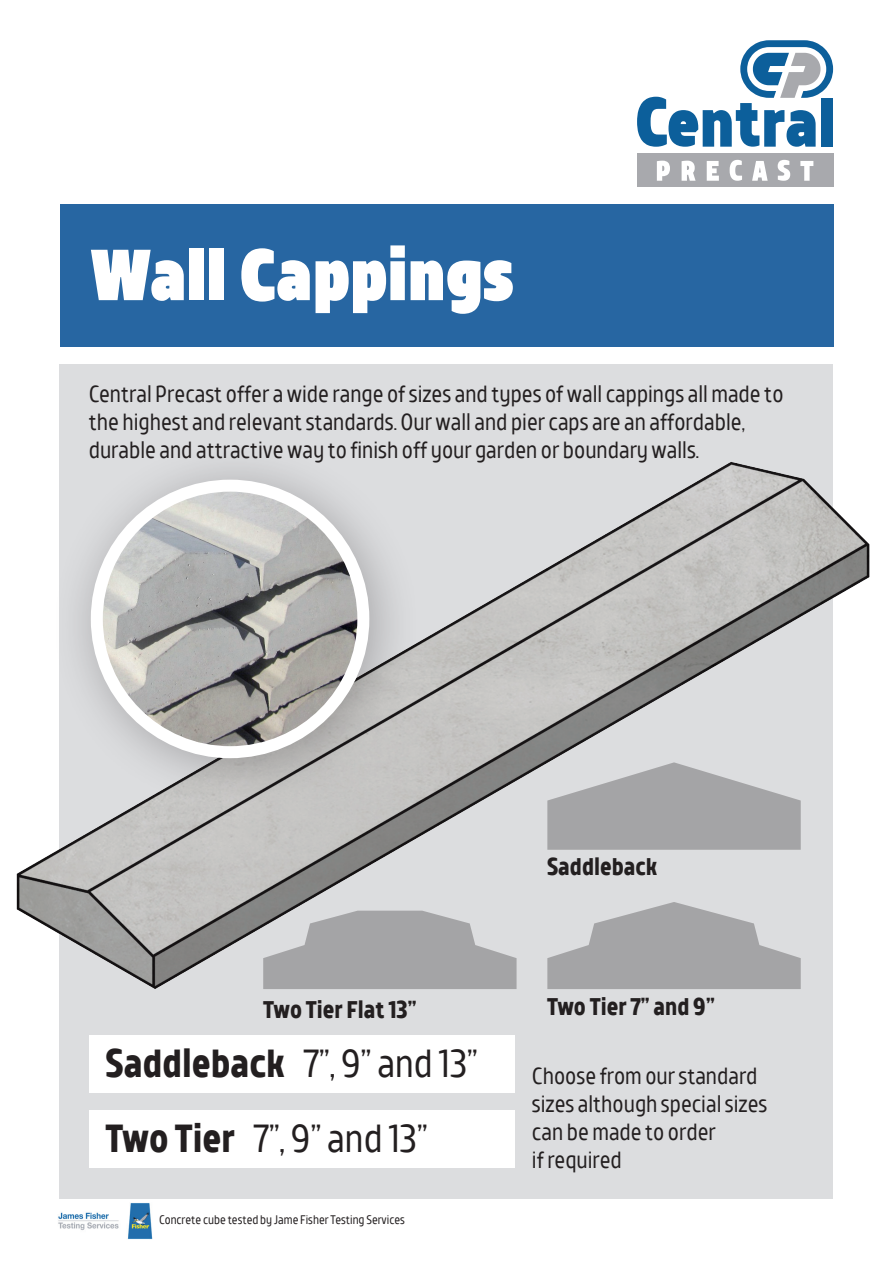
<style>
.page{position:relative;width:893px;height:1263px;background:#fff}
.page>*{position:absolute;margin:0;border:0;box-sizing:border-box;transform-origin:0 0}
.t1{font:900 72px "TT Teds";color:#fff}
.t2{font:39px/74.8px "TT Teds";color:#231f20}
.t3{font:700 24px "TT Teds";color:#231f20}
.t4{font:23.25px/27.9px "TT Teds";color:#231f20}
.t5{font:12.45px "TT Teds";color:#231f20}
.s1{font-weight:700}
</style>
<div class="page">
<div style="left:60px;top:364px;width:773px;height:834px;background:#dcdddf"></div>
<div style="left:60px;top:204px;width:773px;height:142px;background:#2766a2"></div>
<svg style="left:637px;top:40px;width:196px;height:107px"></svg>
<div style="left:822px;top:98px;width:11px;height:49px;background:#0c5f9b"></div>
<div style="left:637px;top:154px;width:196px;height:33px;background:#a8a9ad"></div>
<svg style="left:657px;top:161px;width:13px;height:20px"></svg>
<svg style="left:682px;top:161px;width:14px;height:20px"></svg>
<svg style="left:707px;top:161px;width:12px;height:20px"></svg>
<svg style="left:730px;top:160px;width:12px;height:21px"></svg>
<svg style="left:752px;top:161px;width:16px;height:20px"></svg>
<svg style="left:778px;top:160px;width:12px;height:21px"></svg>
<svg style="left:800px;top:161px;width:13px;height:20px"></svg>
<img style="left:16px;top:462px;width:854px;height:536px">
<svg style="left:547px;top:902px;width:254px;height:87px"></svg>
<svg style="left:547px;top:762px;width:254px;height:88px"></svg>
<svg style="left:263px;top:911px;width:254px;height:78px"></svg>
<div style="left:47px;top:435px;width:371px;height:372px;background:#231f20;opacity:.3"></div>
<img style="left:97px;top:486px;width:266px;height:266px;border-radius:133px">
<div style="left:91px;top:480px;width:278px;height:278px;border:12px solid #fff;border-radius:50%"></div>
<div style="left:89px;top:1035px;width:425px;height:58px;background:#fff"></div>
<div style="left:89px;top:1110px;width:425px;height:58px;background:#fff"></div>
<img style="left:58px;top:1203px;width:95px;height:36px">
<h1 class="t1" style="left:91px;top:227px;width:424px">Wall Cappings</h1>
<p class="t4" style="left:89px;top:381px;width:696px">Central Precast offer a wide range of sizes and types of wall cappings all made to the highest and relevant standards. Our wall and pier caps are an affordable, durable and attractive way to finish off your garden or boundary walls.</p>
<p class="t3" style="left:547px;top:851px;width:112px">Saddleback</p>
<p class="t3" style="left:263px;top:993px;width:155px">Two Tier Flat 13”</p>
<p class="t3" style="left:547px;top:991px;width:169px">Two Tier 7” and 9”</p>
<h2 class="t2" style="left:105px;top:1027px;width:374px"><span class="s1">Saddleback</span> 7”, 9” and 13”<br><span class="s1">Two Tier</span> 7”, 9” and 13”</h2>
<p class="t4" style="left:532px;top:1063px;width:237px">Choose from our standard sizes although special sizes can be made to order<br>if required</p>
<p class="t5" style="left:159px;top:1212px;width:247px">Concrete cube tested by Jame Fisher Testing Services</p>
</div>
